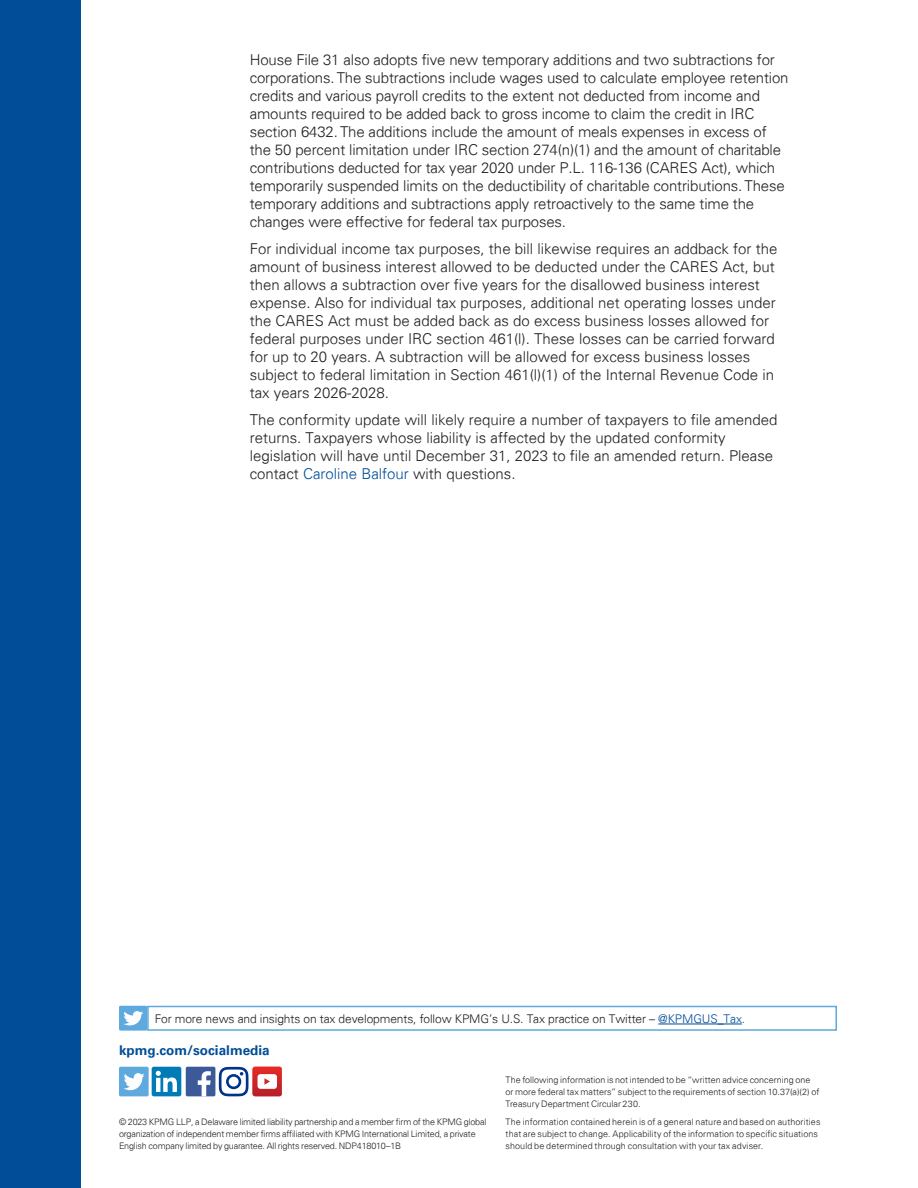
<style>
.page{position:relative;width:918px;height:1188px;background:#fff}
.page>*{position:absolute;margin:0;border:0;box-sizing:border-box;transform-origin:0 0}
.Body_Copy{font:300 15px/18px "Univers 45";color:#231f20}
.URL{font:700 13.5px "Univers 65";color:#014d97}
.Folio{font:300 12px "Univers 45";letter-spacing:-.01em;color:#231f20}
.Legal_6pt{font:300 9px/12px "Univers 45";letter-spacing:-.005em;color:#231f20}
.s1{color:#014d97}
</style>
<div class="page">
<div style="left:0;top:0;width:81px;height:1188px;background:#014d97"></div>
<div style="left:119px;top:1067px;width:30px;height:29px;background:#5ea9dd;border-radius:2px"></div>
<svg style="left:124px;top:1073px;width:21px;height:17px"></svg>
<div style="left:152px;top:1067px;width:29px;height:29px;background:#007bb6;border-radius:2px"></div>
<svg style="left:156px;top:1071px;width:21px;height:21px"></svg>
<div style="left:186px;top:1067px;width:29px;height:29px;background:#3c5a99;border-radius:2px"></div>
<svg style="left:198px;top:1071px;width:13px;height:25px"></svg>
<svg style="left:219px;top:1067px;width:63px;height:29px"></svg>
<hr style="left:658px;top:1024px;width:84px;height:1px;background:#014d97">
<div style="left:147px;top:1006px;width:690px;height:25px;border:2px solid #5ea9dd"></div>
<div style="left:119px;top:1006px;width:28px;height:25px;background:#5ea9dd"></div>
<svg style="left:123px;top:1011px;width:20px;height:14px"></svg>
<p class="Body_Copy" style="left:250px;top:51px;width:540px">House File 31 also adopts five new temporary additions and two subtractions for corporations. The subtractions include wages used to calculate employee retention credits and various payroll credits to the extent not deducted from income and amounts required to be added back to gross income to claim the credit in IRC section 6432. The additions include the amount of meals expenses in excess of the 50 percent limitation under IRC section 274(n)(1) and the amount of charitable contributions deducted for tax year 2020 under P.L. 116-136 (CARES Act), which temporarily suspended limits on the deductibility of charitable contributions. These temporary additions and subtractions apply retroactively to the same time the changes were effective for federal tax purposes.</p>
<p class="Body_Copy" style="left:250px;top:240px;width:529px">For individual income tax purposes, the bill likewise requires an addback for the amount of business interest allowed to be deducted under the CARES Act, but then allows a subtraction over five years for the disallowed business interest expense. Also for individual tax purposes, additional net operating losses under the CARES Act must be added back as do excess business losses allowed for federal purposes under IRC section 461(l). These losses can be carried forward for up to 20 years. A subtraction will be allowed for excess business losses subject to federal limitation in Section 461(l)(1) of the Internal Revenue Code in tax years 2026-2028.</p>
<p class="Body_Copy" style="left:250px;top:411px;width:529px">The conformity update will likely require a number of taxpayers to file amended returns. Taxpayers whose liability is affected by the updated conformity legislation will have until December 31, 2023 to file an amended return. Please contact <span class="s1">Caroline Balfour</span> with questions.</p>
<p class="Folio" style="left:155px;top:1011px;width:592px">For more news and insights on tax developments, follow KPMG’s U.S. Tax practice on Twitter – <span class="s1">@KPMGUS_Tax.</span></p>
<p class="URL" style="left:119px;top:1043px;width:152px">kpmg.com/socialmedia</p>
<p class="Legal_6pt" style="left:119px;top:1116px;width:369px">© 2023 KPMG LLP, a Delaware limited liability partnership and a member firm of the KPMG global organization of independent member firms affiliated with KPMG International Limited, a private<br>English company limited by guarantee. All rights reserved. NDP418010--1B</p>
<p class="Legal_6pt" style="left:506px;top:1074px;width:315px">The following information is not intended to be “written advice concerning one or more federal tax matters” subject to the requirements of section 10.37(a)(2) of<br>Treasury Department Circular 230.</p>
<p class="Legal_6pt" style="left:506px;top:1116px;width:316px">The information contained herein is of a general nature and based on authorities that are subject to change. Applicability of the information to specific situations should be determined through consultation with your tax adviser.</p>
</div>
